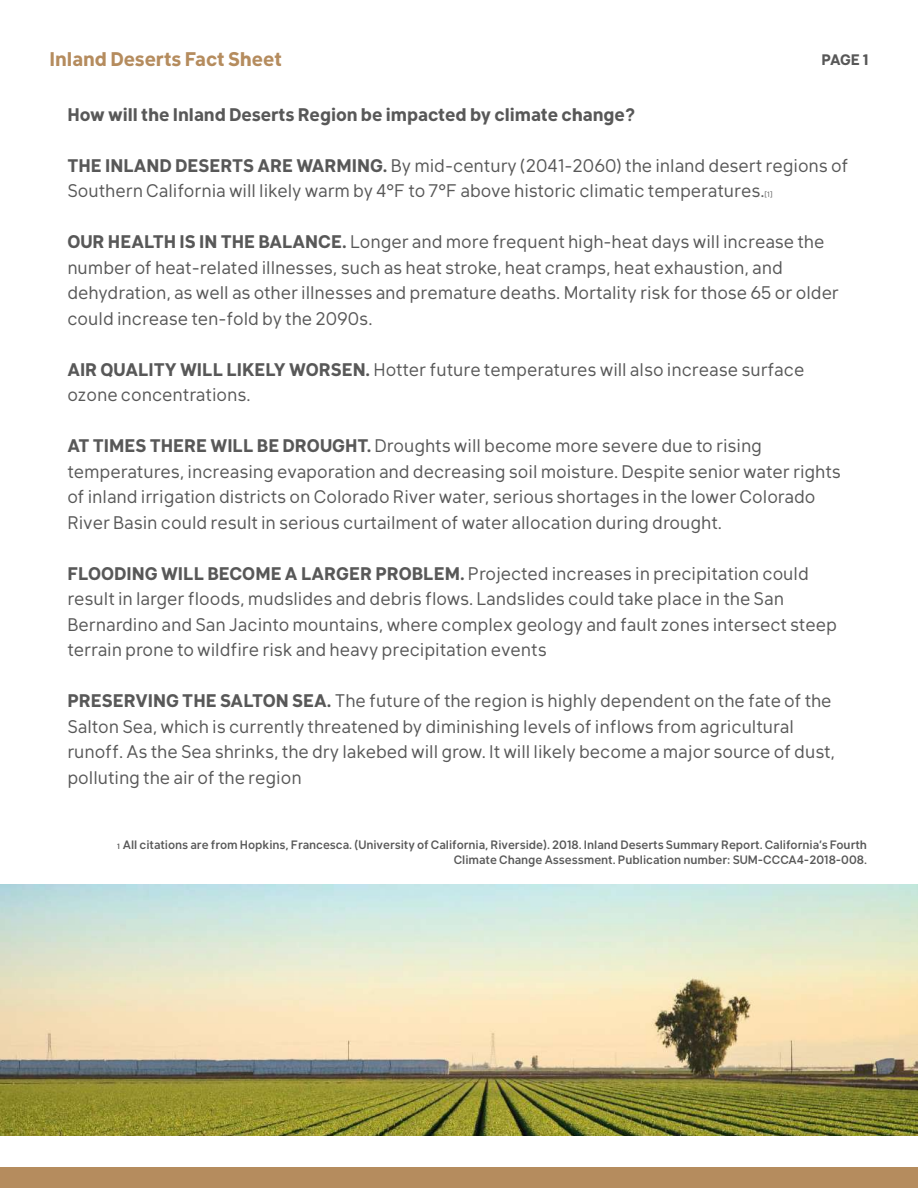
<style>
.page{position:relative;width:918px;height:1188px;background:#fff}
.page>*{position:absolute;margin:0;border:0;box-sizing:border-box;transform-origin:0 0}
.t1{font:700 19.5px "Klima";color:#b58c5e}
.t2{font:18px/25.5px "Klima";color:#585858}
.t3{font:700 18px "Klima";color:#585858}
.t4{font:700 15px "Klima";color:#585858}
.t5{font:500 12px/15px "Klima";color:#585858;text-align:right}
.t6{font:7.5px "Klima";color:#585858}
.s1{font-weight:700}
.s2{font-size:7.5px}
</style>
<div class="page">
<div style="left:0;top:1167px;width:918px;height:21px;background:#b58c5e"></div>
<img style="left:0;top:885px;width:917px;height:251px">
<p class="t1" style="left:50px;top:42px;width:234px">Inland Deserts Fact Sheet</p>
<p class="t4" style="left:821px;top:47px;width:49px">PAGE 1</p>
<p class="t3" style="left:67px;top:99px;width:569px">How will the Inland Deserts Region be impacted by climate change?</p>
<p class="t2" style="left:67px;top:151px;width:783px"><span class="s1">THE INLAND DESERTS ARE WARMING.</span> By mid-century (2041-2060) the inland desert regions of<br>Southern California will likely warm by 4°F to 7°F above historic climatic temperatures.</p>
<p class="t6" style="left:765px;top:188px;width:10px">[1]</p>
<p class="t2" style="left:67px;top:227px;width:773px"><span class="s1">OUR HEALTH IS IN THE BALANCE.</span> Longer and more frequent high-heat days will increase the number of heat-related illnesses, such as heat stroke, heat cramps, heat exhaustion, and dehydration, as well as other illnesses and premature deaths. Mortality risk for those 65 or older could increase ten-fold by the 2090s.</p>
<p class="t2" style="left:67px;top:355px;width:738px"><span class="s1">AIR QUALITY WILL LIKELY WORSEN.</span> Hotter future temperatures will also increase surface ozone concentrations.</p>
<p class="t2" style="left:67px;top:431px;width:775px"><span class="s1">AT TIMES THERE WILL BE DROUGHT.</span> Droughts will become more severe due to rising temperatures, increasing evaporation and decreasing soil moisture. Despite senior water rights of inland irrigation districts on Colorado River water, serious shortages in the lower Colorado River Basin could result in serious curtailment of water allocation during drought.</p>
<p class="t2" style="left:67px;top:559px;width:771px"><span class="s1">FLOODING WILL BECOME A LARGER PROBLEM.</span> Projected increases in precipitation could result in larger floods, mudslides and debris flows. Landslides could take place in the San Bernardino and San Jacinto mountains, where complex geology and fault zones intersect steep terrain prone to wildfire risk and heavy precipitation events</p>
<p class="t2" style="left:67px;top:686px;width:769px"><span class="s1">PRESERVING THE SALTON SEA.</span> The future of the region is highly dependent on the fate of the Salton Sea, which is currently threatened by diminishing levels of inflows from agricultural runoff. As the Sea shrinks, the dry lakebed will grow. It will likely become a major source of dust, polluting the air of the region</p>
<p class="t5" style="left:117px;top:836px;width:751px"><span class="s2">1</span> All citations are from Hopkins, Francesca. (University of California, Riverside). 2018. Inland Deserts Summary Report. California’s Fourth<br>Climate Change Assessment. Publication number: SUM-CCCA4-2018-008.</p>
</div>
